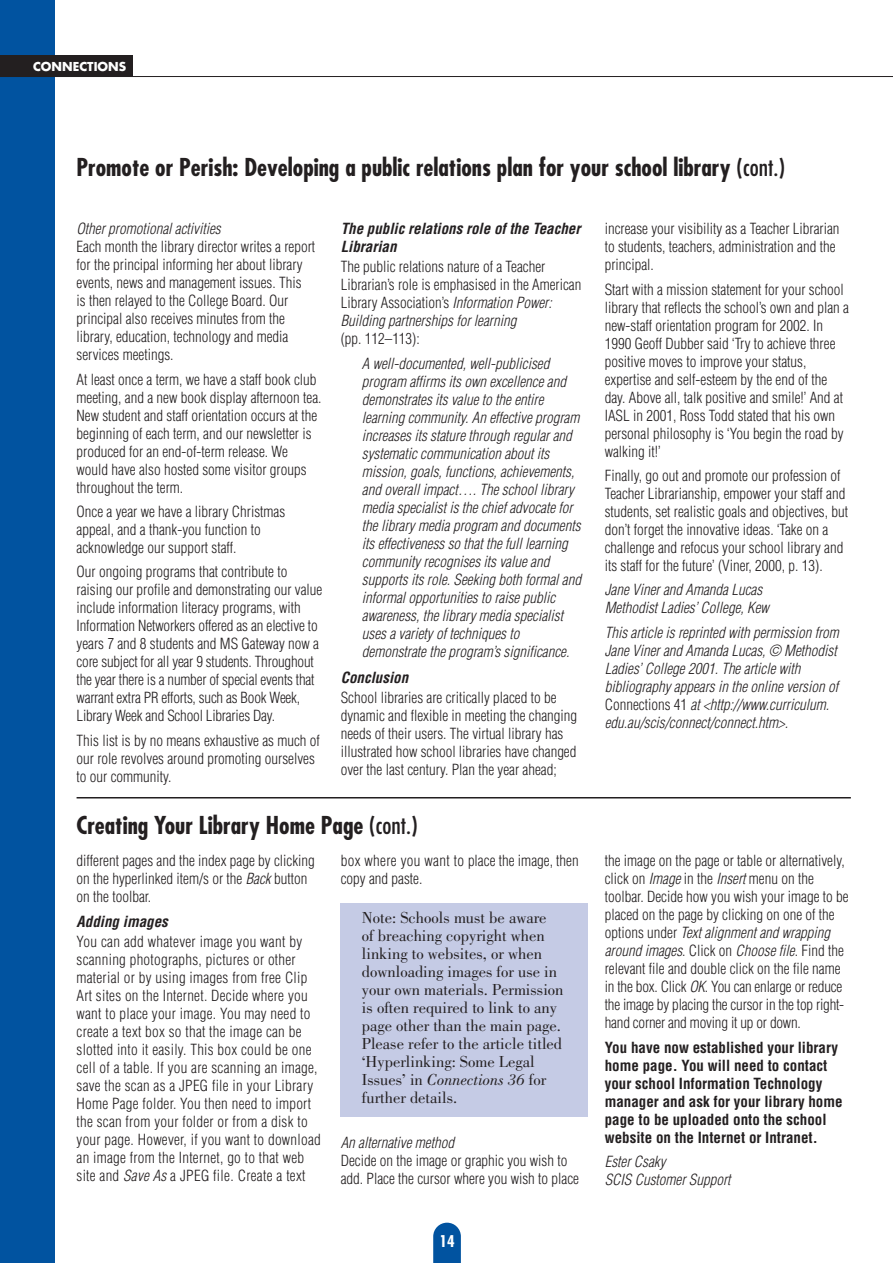
<style>
.page{position:relative;width:893px;height:1263px;background:#fff}
.page>*{position:absolute;margin:0;border:0;box-sizing:border-box;transform-origin:0 0}
.t1{font:700 condensed 24px "Futura";color:#231f20}
.t2{font:16.5px/18px "Bodoni";color:#231f20}
.t3{font:700 condensed 15.75px "Futura";color:#fff}
.t4{font:300 condensed 15px/18px "Helvetica";color:#231f20}
.t5{font:italic 300 condensed 15px/18px "Helvetica";color:#231f20}
.t6{font:300 condensed 15px/18px "Helvetica";letter-spacing:.02em;color:#231f20}
.t7{font:700 condensed 15px/18px "Helvetica";color:#231f20}
.t8{font:italic 700 condensed 15px/18px "Helvetica";color:#231f20}
.t9{font:700 12px "Futura";color:#fff}
.s1{font-weight:400}
.s2{font-style:italic}
.s3{font-style:normal}
</style>
<div class="page">
<div style="left:0;top:0;width:55px;height:1263px;background:#0153a0"></div>
<div style="left:0;top:55px;width:132px;height:22px;background:#231f20"></div>
<hr style="left:0;top:76px;width:892px;height:1px;background:#231f20">
<svg style="left:433px;top:1223px;width:28px;height:40px"></svg>
<hr style="left:77px;top:797px;width:773px;height:2px;background:#231f20">
<div style="left:340px;top:903px;width:248px;height:214px;background:#c5cbe5"></div>
<p class="t9" style="left:33px;top:61px;width:95px">CONNECTIONS</p>
<h1 class="t1" style="left:77px;top:157px;width:710px">Promote or Perish: Developing a public relations plan for your school library <span class="s1">(cont.)</span></h1>
<p class="t5" style="left:77px;top:221px;width:146px">Other promotional activities</p>
<p class="t4" style="left:77px;top:239px;width:240px">Each month the library director writes a report for the principal informing her about library events, news and management issues. This<br>is then relayed to the College Board. Our principal also receives minutes from the library, education, technology and media services meetings.</p>
<p class="t4" style="left:77px;top:372px;width:246px">At least once a term, we have a staff book club meeting, and a new book display afternoon tea.<br>New student and staff orientation occurs at the beginning of each term, and our newsletter is produced for an end-of-term release. We would have also hosted some visitor groups throughout the term.</p>
<p class="t4" style="left:77px;top:504px;width:210px">Once a year we have a library Christmas appeal, and a thank-you function to acknowledge our support staff.</p>
<p class="t4" style="left:77px;top:564px;width:247px">Our ongoing programs that contribute to raising our profile and demonstrating our value include information literacy programs, with Information Networkers offered as an elective to years 7 and 8 students and MS Gateway now a core subject for all year 9 students. Throughout the year there is a number of special events that warrant extra PR efforts, such as Book Week, Library Week and School Libraries Day.</p>
<p class="t4" style="left:77px;top:733px;width:245px">This list is by no means exhaustive as much of our role revolves around promoting ourselves to our community.</p>
<p class="t8" style="left:340px;top:221px;width:241px">The public relations role of the Teacher<br>Librarian</p>
<p class="t4" style="left:340px;top:259px;width:242px">The public relations nature of a Teacher Librarian’s role is emphasised in the American Library Association’s <span class="s2">Information Power:<br>Building partnerships for learning</span></p>
<p class="t4" style="left:340px;top:331px;width:81px">(pp. 112–113):</p>
<p class="t5" style="left:362px;top:356px;width:220px">A well-documented, well-publicised program affirms its own excellence and demonstrates its value to the entire learning community. An effective program increases its stature through regular and systematic communication about its mission, goals, functions, achievements, and overall impact…. The school library media specialist is the chief advocate for the library media program and documents its effectiveness so that the full learning community recognises its value and supports its role. Seeking both formal and informal opportunities to raise public awareness, the library media specialist uses a variety of techniques to demonstrate the program’s significance.</p>
<p class="t8" style="left:340px;top:670px;width:69px">Conclusion</p>
<p class="t4" style="left:340px;top:690px;width:238px">School libraries are critically placed to be dynamic and flexible in meeting the changing needs of their users. The virtual library has illustrated how school libraries have changed over the last century. Plan the year ahead;</p>
<h1 class="t1" style="left:77px;top:814px;width:342px">Creating Your Library Home Page <span class="s1">(cont.)</span></h1>
<p class="t4" style="left:77px;top:853px;width:240px">different pages and the index page by clicking on the hyperlinked item/s or the <span class="s2">Back</span> button on the toolbar.</p>
<p class="t8" style="left:77px;top:913px;width:93px">Adding images</p>
<p class="t6" style="left:77px;top:934px;width:246px">You can add whatever image you want by scanning photographs, pictures or other material or by using images from free Clip Art sites on the Internet. Decide where you want to place your image. You may need to create a text box so that the image can be slotted into it easily. This box could be one cell of a table. If you are scanning an image, save the scan as a JPEG file in your Library Home Page folder. You then need to import the scan from your folder or from a disk to your page. However, if you want to download an image from the Internet, go to that web site and <span class="s2">Save As</span> a JPEG file. Create a text</p>
<p class="t4" style="left:340px;top:853px;width:240px">box where you want to place the image, then copy and paste.</p>
<p class="t2" style="left:362px;top:910px;width:203px">Note: Schools must be aware<br>of breaching copyright when linking to websites, or when downloading images for use in your own materials. Permission is often required to link to any page other than the main page.<br>Please refer to the article titled ‘Hyperlinking: Some Legal<br>Issues’ in <span class="s2">Connections 36</span> for further details.</p>
<p class="t5" style="left:340px;top:1135px;width:115px">An alternative method</p>
<p class="t4" style="left:340px;top:1153px;width:240px">Decide on the image or graphic you wish to add. Place the cursor where you wish to place</p>
<p class="t3" style="left:439px;top:1234px;width:17px">14</p>
<p class="t4" style="left:604px;top:221px;width:236px">increase your visibility as a Teacher Librarian to students, teachers, administration and the principal.</p>
<p class="t4" style="left:604px;top:282px;width:246px">Start with a mission statement for your school library that reflects the school’s own and plan a new-staff orientation program for 2002. In 1990 Geoff Dubber said ‘Try to achieve three positive moves to improve your status, expertise and self-esteem by the end of the day. Above all, talk positive and smile!’ And at IASL in 2001, Ross Todd stated that his own personal philosophy is ‘You begin the road by walking it!’</p>
<p class="t4" style="left:604px;top:468px;width:245px">Finally, go out and promote our profession of Teacher Librarianship, empower your staff and students, set realistic goals and objectives, but don’t forget the innovative ideas. ‘Take on a challenge and refocus your school library and its staff for the future’ (Viner, 2000, p. 13).</p>
<p class="t5" style="left:604px;top:582px;width:165px">Jane Viner and Amanda Lucas<br>Methodist Ladies’ College, Kew</p>
<p class="t5" style="left:604px;top:625px;width:236px">This article is reprinted with permission from Jane Viner and Amanda Lucas, © Methodist Ladies’ College 2001. The article with bibliography appears in the online version of <span class="s3">Connections 41</span> at &lt;http://www.curriculum. edu.au/scis/connect/connect.htm&gt;.</p>
<p class="t4" style="left:604px;top:853px;width:245px">the image on the page or table or alternatively, click on <span class="s2">Image</span> in the <span class="s2">Insert</span> menu on the toolbar. Decide how you wish your image to be placed on the page by clicking on one of the options under <span class="s2">Text alignment and wrapping around images</span>. Click on <span class="s2">Choose file</span>. Find the relevant file and double click on the file name in the box. Click <span class="s2">OK</span>. You can enlarge or reduce the image by placing the cursor in the top right&shy;hand corner and moving it up or down.</p>
<p class="t7" style="left:604px;top:1039px;width:239px">You have now established your library home page. You will need to contact your school Information Technology manager and ask for your library home page to be uploaded onto the school website on the Internet or Intranet.</p>
<p class="t5" style="left:604px;top:1154px;width:127px">Ester Csaky<br>SCIS Customer Support</p>
</div>
